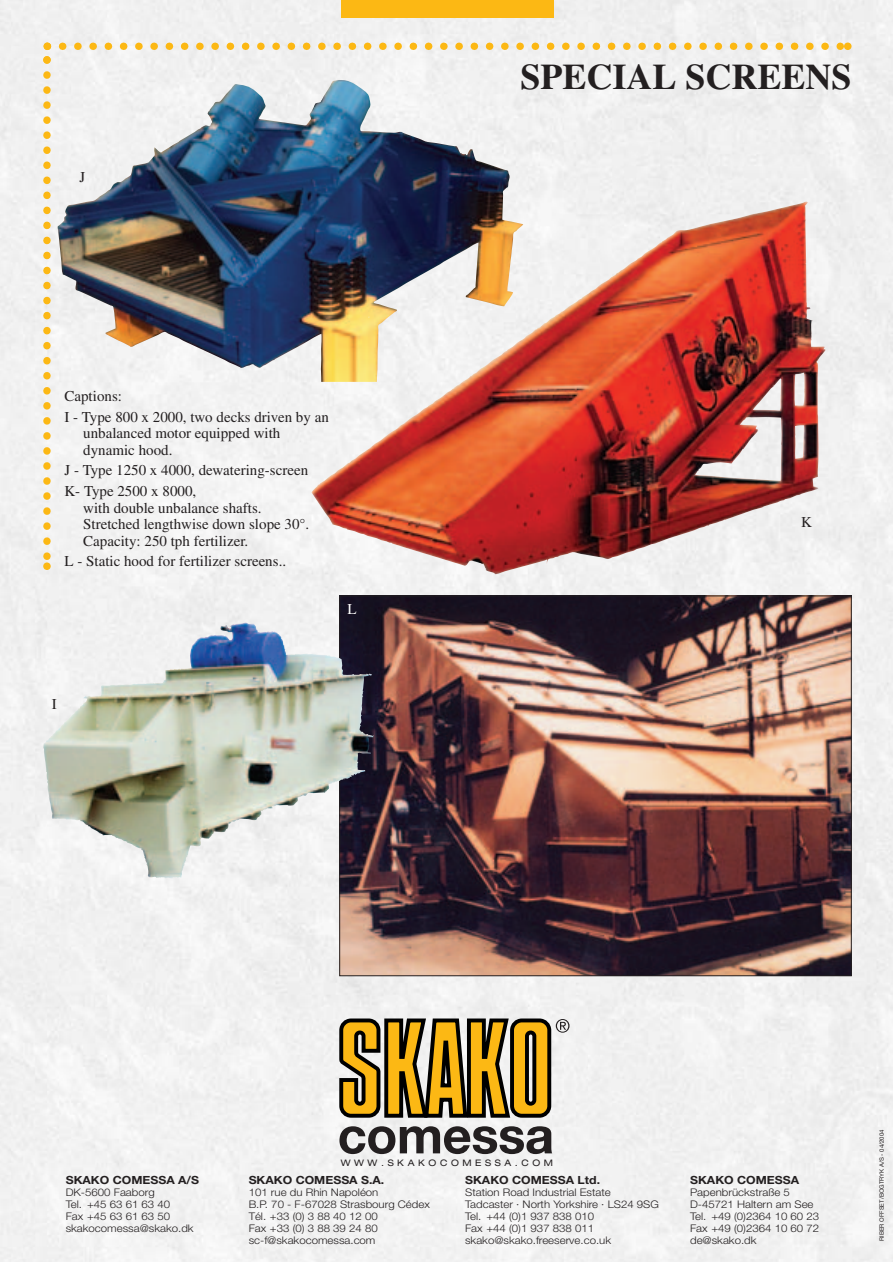
<style>
.page{position:relative;width:893px;height:1262px;background:#fff}
.page>*{position:absolute;margin:0;border:0;box-sizing:border-box;transform-origin:0 0}
.t1{font:700 51px "Helvetica Neue";letter-spacing:-.01em;color:#231f20}
.t2{font:700 36px "Times";color:#231f20}
.t3{font:15px/16.5px "Times";color:#231f20}
.t4{font:15px "Times";color:#fff}
.t5{font:700 11.25px "Helvetica Neue";color:#231f20;scale:1.09 1}
.t6{font:300 10.5px/12px "Helvetica Neue";color:#231f20;scale:1.09 1}
.t7{font:expanded 9px "Helvetica Neue";letter-spacing:.4em;color:#231f20}
.t8{font:6px "Helvetica Neue";color:#231f20}
</style>
<div class="page">
<img style="left:1px;top:0;width:891px;height:1262px">
<div style="left:341px;top:0;width:212px;height:17px;background:#fcb814"></div>
<img style="left:57px;top:79px;width:466px;height:303px">
<img style="left:341px;top:597px;width:508px;height:377px">
<img style="left:311px;top:201px;width:514px;height:291px">
<img style="left:43px;top:622px;width:236px;height:126px">
<svg style="left:44px;top:43px;width:807px;height:7px"></svg>
<svg style="left:43px;top:56px;width:8px;height:514px"></svg>
<svg style="left:337px;top:1016px;width:232px;height:103px"></svg>
<h3 class="t3" style="left:80px;top:170px;width:7px">J</h3>
<h3 class="t3" style="left:64px;top:387px;width:266px;line-height:20.7px">Captions:<br>I - Type 800 x 2000, two decks driven by an</h3>
<h3 class="t3" style="left:83px;top:426px;width:199px">unbalanced motor equipped with dynamic hood.</h3>
<h3 class="t3" style="left:64px;top:461px;width:245px;line-height:20.7px">J - Type 1250 x 4000, dewatering-screen<br>K- Type 2500 x 8000,</h3>
<h3 class="t3" style="left:83px;top:501px;width:227px">with double unbalance shafts.<br>Stretched lengthwise down slope 30°.<br>Capacity: 250 tph fertilizer.</h3>
<h3 class="t3" style="left:64px;top:554px;width:223px">L - Static hood for fertilizer screens..</h3>
<h3 class="t4" style="left:347px;top:603px;width:11px">L</h3>
<h3 class="t3" style="left:52px;top:697px;width:6px">I</h3>
<h2 class="t2" style="left:520px;top:64px;width:333px">SPECIAL SCREENS</h2>
<h3 class="t3" style="left:801px;top:515px;width:12px">K</h3>
<p class="t5" style="left:66px;top:1175px;width:124px">SKAKO COMESSA A/S</p>
<p class="t6" style="left:66px;top:1186px;width:119px">DK-5600 Faaborg<br>Tel. +45 63 61 63 40<br>Fax +45 63 61 63 50 skakocomessa@skako.dk</p>
<h1 class="t1" style="left:337px;top:1117px;width:218px">comessa</h1>
<p class="t7" style="left:341px;top:1159px;width:214px">WWW.SKAKOCOMESSA.COM</p>
<p class="t5" style="left:249px;top:1175px;width:126px">SKAKO COMESSA S.A.</p>
<p class="t6" style="left:249px;top:1186px;width:168px">101 rue du Rhin Napoléon<br>B.P. 70 - F-67028 Strasbourg Cédex<br>Tél. +33 (0) 3 88 40 12 00<br>Fax +33 (0) 3 88 39 24 80 sc-f@skakocomessa.com</p>
<p class="t5" style="left:465px;top:1176px;width:125px">SKAKO COMESSA Ltd.</p>
<p class="t6" style="left:465px;top:1187px;width:179px">Station Road Industrial Estate<br>Tadcaster · North Yorkshire · LS24 9SG<br>Tel. +44 (0)1 937 838 010<br>Fax +44 (0)1 937 838 011 skako@skako.freeserve.co.uk</p>
<p class="t5" style="left:690px;top:1175px;width:102px">SKAKO COMESSA</p>
<p class="t6" style="left:690px;top:1186px;width:120px">Papenbrückstraße 5<br>D-45721 Haltern am See<br>Tel. +49 (0)2364 10 60 23<br>Fax +49 (0)2364 10 60 72 de@skako.dk</p>
<p class="t8" style="left:879px;top:1241px;width:113px;rotate:-90deg">RIBER OFFSET/BOGTRYK A/S - 04/2004</p>
</div>
